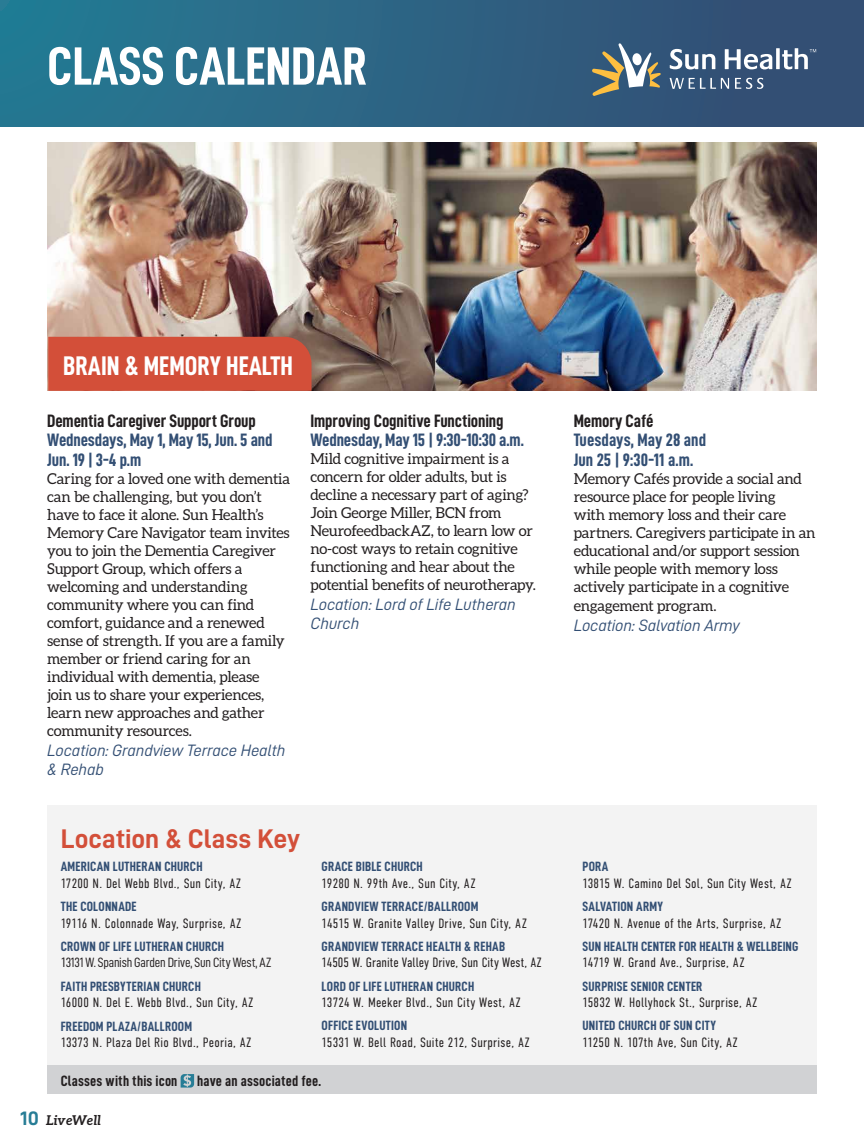
<style>
.page{position:relative;width:864px;height:1148px;background:#fff}
.page>*{position:absolute;margin:0;border:0;box-sizing:border-box;transform-origin:0 0}
.t1{font:54px "D DIN Condensed Bold";color:#fff}
.Class_Category{font:27px "D DIN Condensed Bold";color:#fff}
.t2{font:27px "D DIN Bold";color:#d34f39}
.Class_Description{font:18px/19.5px "D DIN Condensed Bold";letter-spacing:-.01em;color:#334f74}
.Class_Description-2{font:16.5px/19.5px "D DIN Italic";letter-spacing:-.01em;color:#334f74}
.Class_Description-3{font:15px/18px "Aleo";letter-spacing:-.015em;color:#231f20}
.Body_Copy{font:15px "D DIN Condensed Bold";letter-spacing:.01em;color:#231f20}
.Body_Copy-2{font:300 13.5px/16.5px "DIN Condensed";letter-spacing:.015em;color:#231f20}
.Body_Copy-3{font:13.5px/16.5px "D DIN Condensed";letter-spacing:-.015em;color:#231f20}
.Body_Copy-4{font:13.5px/16.5px "D DIN Condensed Bold";letter-spacing:.01em;color:#334f74}
.t3{font:italic 700 13.5px "Aleo";letter-spacing:.01em;color:#231f20}
.s1{color:#231f20}
.s2{font-family:"D DIN Condensed Bold";font-weight:400;color:#334f74}
.s3{font-family:"D DIN Condensed Bold";color:#334f74}
.s4{font-family:"DIN Condensed";font-weight:300}
.s5{font-family:"D DIN Exp Bold";font-weight:400;font-style:normal;font-size:19.5px;color:#277d96}
.s6{font-family:"DIN Condensed";font-weight:300;color:#231f20}
</style>
<div class="page">
<img style="left:47px;top:143px;width:770px;height:248px">
<div style="left:0;top:0;width:864px;height:126px;background:linear-gradient(to right,#257b94,#354a71)"></div>
<div style="left:48px;top:337px;width:264px;height:54px;background:#d34f39"></div>
<svg style="left:670px;top:78px;width:59px;height:11px"></svg>
<svg style="left:735px;top:78px;width:28px;height:11px"></svg>
<svg style="left:592px;top:43px;width:69px;height:53px;background:#748284"></svg>
<svg style="left:670px;top:49px;width:45px;height:20px"></svg>
<svg style="left:725px;top:49px;width:47px;height:20px"></svg>
<svg style="left:776px;top:48px;width:4px;height:21px"></svg>
<svg style="left:782px;top:48px;width:34px;height:21px"></svg>
<div style="left:47px;top:806px;width:769px;height:260px;background:#f3f3f3"></div>
<div style="left:47px;top:1065px;width:769px;height:29px;background:#d1d2d4"></div>
<svg style="left:181px;top:1074px;width:13px;height:13px"></svg>
<p class="t1" style="left:47px;top:36px;width:321px">CLASS CALENDAR</p>
<p class="Class_Category" style="left:63px;top:351px;width:231px">BRAIN &amp; MEMORY HEALTH</p>
<p class="Class_Description" style="left:47px;top:410px;width:227px"><span class="s1">Dementia Caregiver Support Group<br></span>Wednesdays, May 1, May 15, Jun. 5 and<br>Jun. 19 | 3-4 p.m</p>
<p class="Class_Description-3" style="left:47px;top:469px;width:244px">Caring for a loved one with dementia can be challenging, but you don’t have to face it alone. Sun Health’s<br>Memory Care Navigator team invites you to join the Dementia Caregiver<br>Support Group, which offers a welcoming and understanding community where you can find comfort, guidance and a renewed sense of strength. If you are a family member or friend caring for an individual with dementia, please<br>join us to share your experiences, learn new approaches and gather community resources.</p>
<p class="Class_Description-2" style="left:47px;top:740px;width:240px">Location: Grandview Terrace Health &amp; Rehab</p>
<p class="Class_Description" style="left:310px;top:410px;width:215px"><span class="s1">Improving Cognitive Functioning<br></span>Wednesday, May 15 | 9:30-10:30 a.m.</p>
<p class="Class_Description-3" style="left:310px;top:450px;width:227px">Mild cognitive impairment is a concern for older adults, but is decline a necessary part of aging?<br>Join George Miller, BCN from<br>NeurofeedbackAZ, to learn low or no-cost ways to retain cognitive functioning and hear about the potential benefits of neurotherapy.</p>
<p class="Class_Description-2" style="left:310px;top:594px;width:207px">Location: Lord of Life Lutheran<br>Church</p>
<p class="t2" style="left:61px;top:824px;width:241px">Location &amp; Class Key</p>
<p class="Body_Copy-2" style="left:61px;top:858px;width:182px"><span class="s2">AMERICAN LUTHERAN CHURCH<br></span>17200 N. Del Webb Blvd., Sun City, AZ</p>
<p class="Body_Copy-2" style="left:61px;top:898px;width:182px"><span class="s2">THE COLONNADE<br></span>19116 N. Colonnade Way, Surprise, AZ</p>
<p class="Body_Copy-3" style="left:61px;top:937px;width:212px"><span class="s3">CROWN OF LIFE LUTHERAN CHURCH<br></span><span class="s4">1</span>3131 W. Spanish Garden Drive, Sun City West, AZ</p>
<p class="Body_Copy-2" style="left:61px;top:977px;width:194px"><span class="s2">FAITH PRESBYTERIAN CHURCH<br></span>16000 N. Del E. Webb Blvd., Sun City, AZ</p>
<p class="Body_Copy-2" style="left:61px;top:1017px;width:192px"><span class="s2">FREEDOM PLAZA/BALLROOM<br></span>13373 N. Plaza Del Rio Blvd., Peoria, AZ</p>
<p class="Body_Copy-2" style="left:322px;top:858px;width:156px"><span class="s2">GRACE BIBLE CHURCH<br></span>19280 N. 99th Ave., Sun City, AZ</p>
<p class="Body_Copy-2" style="left:322px;top:898px;width:207px"><span class="s2">GRANDVIEW TERRACE/BALLROOM<br></span>14515 W. Granite Valley Drive, Sun City, AZ</p>
<p class="Body_Copy-2" style="left:322px;top:938px;width:222px"><span class="s2">GRANDVIEW TERRACE HEALTH &amp; REHAB<br></span>14505 W. Granite Valley Drive, Sun City West, AZ</p>
<p class="Body_Copy-2" style="left:322px;top:977px;width:201px"><span class="s2">LORD OF LIFE LUTHERAN CHURCH<br></span>13724 W. Meeker Blvd., Sun City West, AZ</p>
<p class="Body_Copy-2" style="left:322px;top:1017px;width:210px"><span class="s2">OFFICE EVOLUTION<br></span>15331 W. Bell Road, Suite 212, Surprise, AZ</p>
<p class="Body_Copy" style="left:61px;top:1072px;width:118px">Classes with this icon</p>
<p class="Body_Copy" style="left:197px;top:1072px;width:125px">have an associated fee.</p>
<p class="t3" style="left:20px;top:1112px;width:82px"><span class="s5">10</span> LiveWell</p>
<p class="Class_Description" style="left:574px;top:410px;width:134px"><span class="s1">Memory Café<br></span>Tuesdays, May 28 and<br>Jun 25 | 9:30-11 a.m.</p>
<p class="Class_Description-3" style="left:574px;top:469px;width:243px">Memory Cafés provide a social and resource place for people living<br>with memory loss and their care partners. Caregivers participate in an educational and/or support session while people with memory loss actively participate in a cognitive</p>
<p class="Class_Description-3" style="left:574px;top:597px;width:144px">engagement program.</p>
<p class="Class_Description-2" style="left:574px;top:615px;width:167px">Location: Salvation Army</p>
<p class="Body_Copy-2" style="left:583px;top:858px;width:211px"><span class="s2">PORA<br></span>13815 W. Camino Del Sol, Sun City West, AZ</p>
<p class="Body_Copy-2" style="left:583px;top:898px;width:201px"><span class="s2">SALVATION ARMY<br></span>17420 N. Avenue of the Arts, Surprise, AZ</p>
<p class="Body_Copy-4" style="left:583px;top:937px;width:217px">SUN HEALTH CENTER FOR HEALTH &amp; WELLBEING<br><span class="s6">14719 W. Grand Ave., Surprise, AZ</span></p>
<p class="Body_Copy-2" style="left:583px;top:977px;width:177px"><span class="s2">SURPRISE SENIOR CENTER<br></span>15832 W. Hollyhock St., Surprise, AZ</p>
<p class="Body_Copy-2" style="left:583px;top:1017px;width:157px"><span class="s2">UNITED CHURCH OF SUN CITY<br></span>11250 N. 107th Ave, Sun City, AZ</p>
</div>
